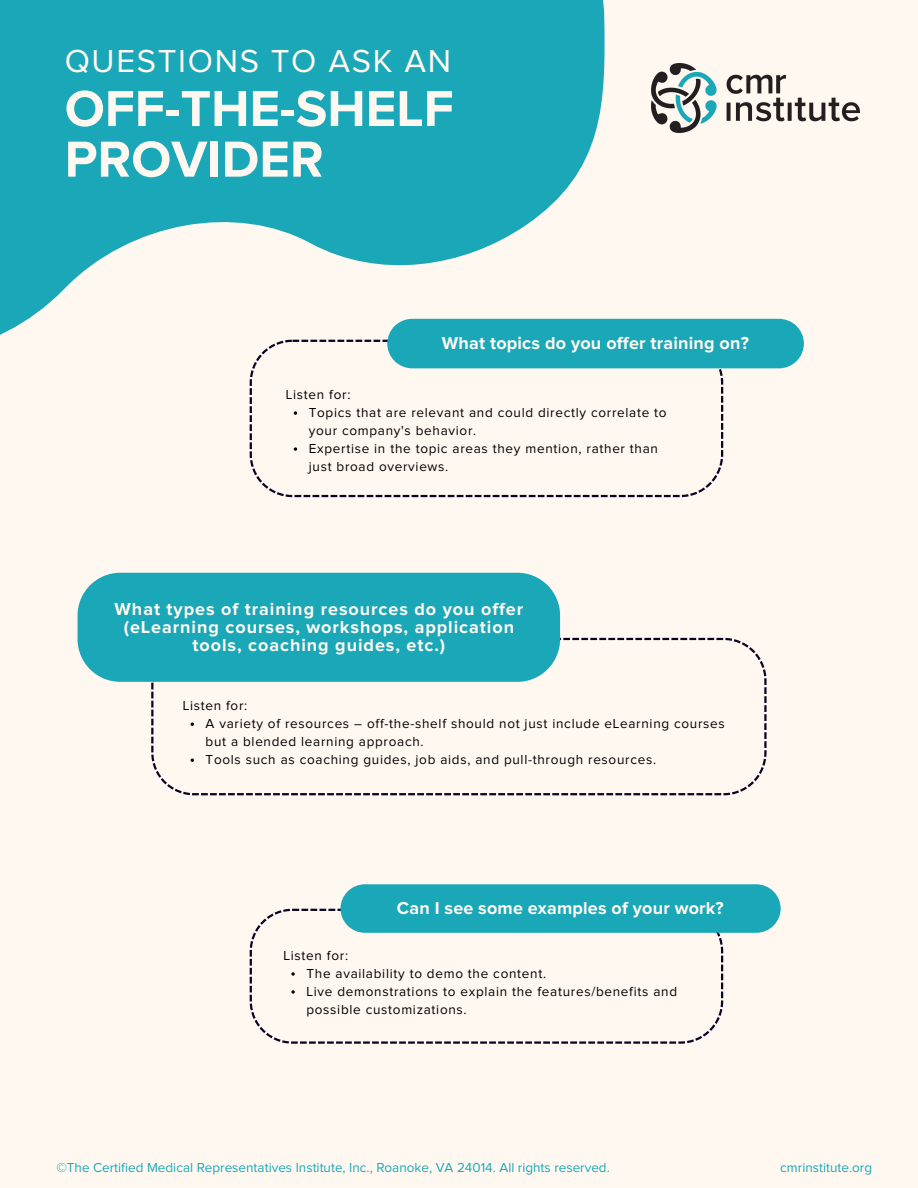
<style>
.page{position:relative;width:918px;height:1188px;background:#fff8f0}
.page>*{position:absolute;margin:0;border:0;box-sizing:border-box;transform-origin:0 0}
.t1{font:700 52.5px/50.7px "Proxima Nova";color:#fff8f0}
.t2{font:33px "Proxima Nova";letter-spacing:.05em;color:#fff8f0}
.t3{font:700 18px/18px "Proxima Nova";letter-spacing:.05em;color:#fff8f0;text-align:center}
.t4{font:700 18px "Proxima Nova";letter-spacing:.01em;color:#fff8f0}
.t5{font:13.5px/18px "Proxima Nova";letter-spacing:.05em;color:#000}
.t6{font:13.5px "Proxima Nova";color:#1aa8b9}
</style>
<div class="page">
<svg style="left:0;top:0;width:702px;height:392px;fill:#1aa8b9"></svg>
<svg style="left:250px;top:340px;width:473px;height:157px"></svg>
<div style="left:387px;top:319px;width:417px;height:49px;background:#1aa8b9"></div>
<svg style="left:250px;top:909px;width:473px;height:135px"></svg>
<div style="left:341px;top:884px;width:440px;height:49px;background:#1aa8b9"></div>
<img style="left:651px;top:63px;width:208px;height:70px">
<svg style="left:151px;top:638px;width:616px;height:157px"></svg>
<div style="left:78px;top:573px;width:482px;height:109px;background:#1aa8b9"></div>
<svg style="left:294px;top:411px;width:3px;height:4px"></svg>
<svg style="left:294px;top:447px;width:3px;height:4px"></svg>
<svg style="left:291px;top:972px;width:4px;height:4px"></svg>
<svg style="left:291px;top:990px;width:4px;height:4px"></svg>
<h2 class="t2" style="left:65px;top:46px;width:388px">QUESTIONS TO ASK AN</h2>
<h1 class="t1" style="left:65px;top:84px;width:390px">OFF-THE-SHELF<br>PROVIDER</h1>
<p class="t5" style="left:286px;top:386px;width:66px">Listen for:</p>
<h3 class="t4" style="left:442px;top:333px;width:309px">What topics do you offer training on?</h3>
<p class="t5" style="left:309px;top:404px;width:359px">Topics that are relevant and could directly correlate to your company's behavior.<br>Expertise in the topic areas they mention, rather than just broad overviews.</p>
<h3 class="t3" style="left:115px;top:600px;width:410px">What types of training resources do you offer (eLearning courses, workshops, application tools, coaching guides, etc.)</h3>
<p class="t5" style="left:183px;top:697px;width:66px">Listen for:</p>
<p class="t5" style="left:206px;top:715px;width:521px">A variety of resources – off-the-shelf should not just include eLearning courses but a blended learning approach.<br>Tools such as coaching guides, job aids, and pull-through resources.</p>
<p class="t5" style="left:284px;top:947px;width:66px">Listen for:</p>
<h3 class="t4" style="left:397px;top:898px;width:328px">Can I see some examples of your work?</h3>
<p class="t5" style="left:306px;top:965px;width:372px">The availability to demo the content.<br>Live demonstrations to explain the features/benefits and possible customizations.</p>
<p class="t6" style="left:56px;top:1161px;width:555px">©The Certified Medical Representatives Institute, Inc., Roanoke, VA 24014. All rights reserved.</p>
<p class="t6" style="left:780px;top:1161px;width:93px">cmrinstitute.org</p>
</div>
